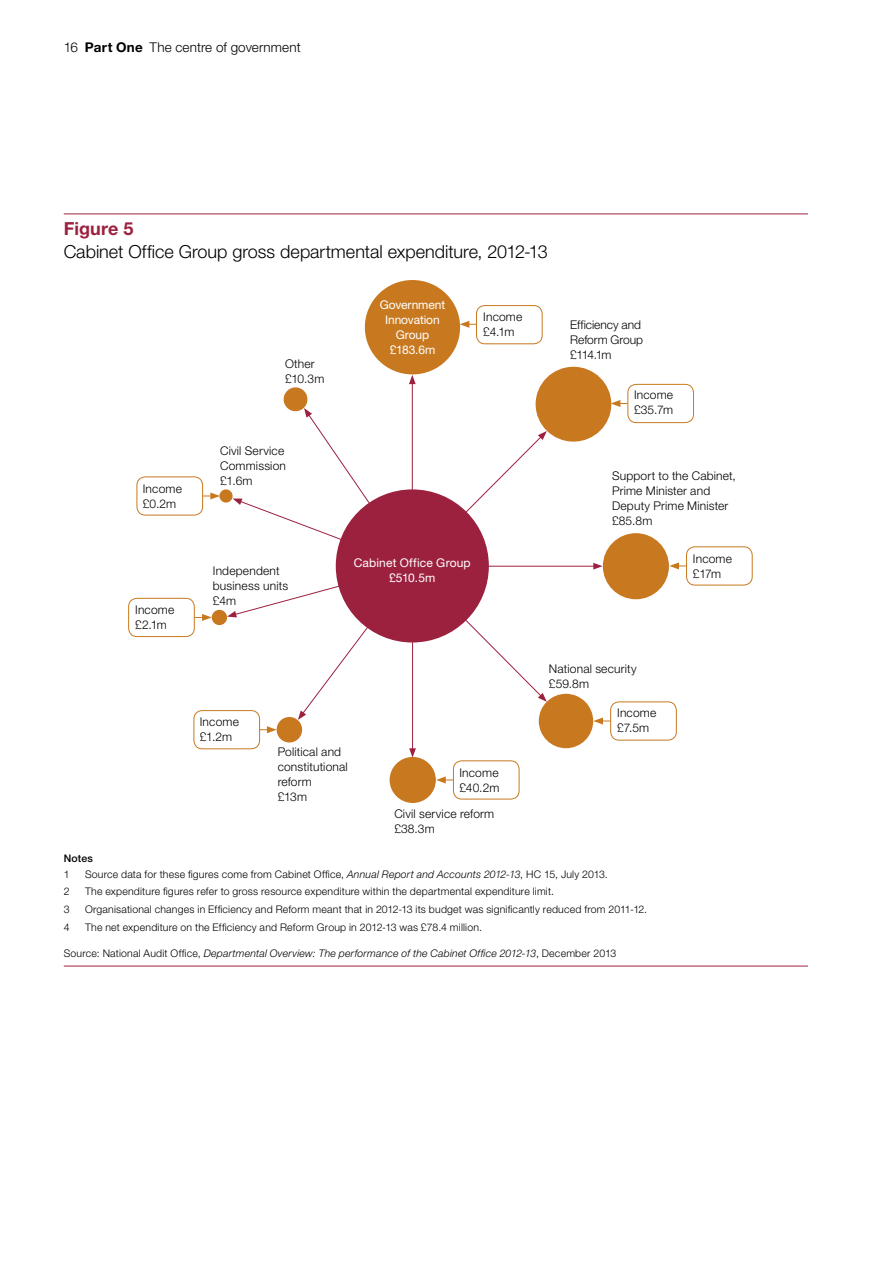
<style>
.page{position:relative;width:893px;height:1263px;background:#fff}
.page>*{position:absolute;margin:0;border:0;box-sizing:border-box;transform-origin:0 0}
.t1{font:300 18px "Helvetica Neue LT Std";color:#000}
.t2{font:700 18px "Helvetica Neue LT Std";letter-spacing:.005em;color:#9c213f}
.t3{font:300 13.5px "Helvetica Neue LT Std";letter-spacing:.01em;color:#000}
.t4{font:300 12px/15px "Helvetica Neue LT Std";letter-spacing:.015em;color:#000}
.t5{font:12px/15px "Helvetica Neue LT Std";color:#fff;text-align:center}
.t6{font:300 12px/15px "Helvetica Neue LT Std";letter-spacing:-.005em;color:#000}
.t7{font:300 10.5px "Helvetica Neue LT Std";letter-spacing:.02em;color:#000}
.t8{font:italic 300 10.5px "Helvetica Neue LT Std";letter-spacing:.02em;color:#000}
.t9{font:500 10.5px "Helvetica Neue LT Std";letter-spacing:.02em;color:#000}
.s1{font-weight:700}
.s2{font-style:italic}
.s3{font-style:normal}
</style>
<div class="page">
<hr style="left:64px;top:214px;width:744px;height:1px;background:#9c213f">
<hr style="left:64px;top:966px;width:744px;height:1px;background:#9c213f">
<div style="left:476px;top:305px;width:67px;height:39px;border:1px solid #c87920;border-radius:9px"></div>
<svg style="left:460px;top:321px;width:17px;height:7px"></svg>
<div style="left:136px;top:476px;width:67px;height:40px;border:1px solid #c87920;border-radius:9px"></div>
<svg style="left:203px;top:492px;width:16px;height:7px"></svg>
<div style="left:128px;top:598px;width:67px;height:39px;border:1px solid #c87920;border-radius:9px"></div>
<svg style="left:195px;top:614px;width:17px;height:7px"></svg>
<div style="left:193px;top:710px;width:67px;height:39px;border:1px solid #c87920;border-radius:9px"></div>
<svg style="left:260px;top:726px;width:17px;height:7px"></svg>
<svg style="left:669px;top:562px;width:17px;height:7px"></svg>
<div style="left:686px;top:546px;width:67px;height:39px;border:1px solid #c87920;border-radius:9px"></div>
<svg style="left:611px;top:400px;width:16px;height:7px"></svg>
<div style="left:627px;top:384px;width:67px;height:39px;border:1px solid #c87920;border-radius:9px"></div>
<svg style="left:593px;top:717px;width:17px;height:7px"></svg>
<div style="left:610px;top:701px;width:67px;height:39px;border:1px solid #c87920;border-radius:9px"></div>
<svg style="left:436px;top:776px;width:17px;height:7px"></svg>
<div style="left:453px;top:760px;width:67px;height:39px;border:1px solid #c87920;border-radius:9px"></div>
<hr style="left:412px;top:382px;width:1px;height:184px;background:#9c213f">
<svg style="left:409px;top:375px;width:7px;height:9px"></svg>
<div style="left:603px;top:533px;width:66px;height:66px;background:#c87920;border-radius:50%"></div>
<div style="left:539px;top:694px;width:54px;height:54px;background:#c87920;border-radius:50%"></div>
<div style="left:277px;top:717px;width:25px;height:25px;background:#c87920;border-radius:50%"></div>
<div style="left:284px;top:387px;width:23px;height:24px;background:#c87920;border-radius:50%"></div>
<div style="left:219px;top:489px;width:14px;height:14px;background:#c87920;border-radius:50%"></div>
<div style="left:212px;top:610px;width:15px;height:15px;background:#c87920;border-radius:50%"></div>
<div style="left:536px;top:367px;width:75px;height:75px;background:#c87920;border-radius:50%"></div>
<div style="left:390px;top:757px;width:46px;height:46px;background:#c87920;border-radius:50%"></div>
<div style="left:365px;top:280px;width:95px;height:94px;background:#c87920;border-radius:50%"></div>
<hr style="left:413px;top:566px;width:183px;height:1px;background:#9c213f">
<svg style="left:593px;top:563px;width:10px;height:6px"></svg>
<hr style="left:412px;top:567px;width:1px;height:184px;background:#9c213f">
<svg style="left:409px;top:748px;width:7px;height:9px"></svg>
<svg style="left:227px;top:408px;width:320px;height:312px"></svg>
<div style="left:336px;top:490px;width:152px;height:152px;background:#9c213f;border-radius:50%"></div>
<p class="t3" style="left:64px;top:39px;width:238px">16 <span class="s1">Part One</span> The centre of government</p>
<h1 class="t2" style="left:64px;top:218px;width:71px">Figure 5</h1>
<h1 class="t1" style="left:64px;top:241px;width:485px">Cabinet Office Group gross departmental expenditure, 2012-13</h1>
<p class="t4" style="left:143px;top:481px;width:41px">Income £0.2m</p>
<p class="t4" style="left:135px;top:602px;width:41px">Income £2.1m</p>
<p class="t4" style="left:285px;top:356px;width:41px">Other £10.3m</p>
<p class="t4" style="left:220px;top:443px;width:67px">Civil Service<br>Commission £1.6m</p>
<p class="t4" style="left:213px;top:563px;width:77px">Independent business units £4m</p>
<p class="t5" style="left:380px;top:297px;width:67px">Government<br>Innovation<br>Group £183.6m</p>
<p class="t4" style="left:483px;top:309px;width:41px">Income £4.1m</p>
<p class="t5" style="left:354px;top:555px;width:118px">Cabinet Office Group £510.5m</p>
<p class="t6" style="left:570px;top:317px;width:74px">Efficiency and<br>Reform Group £114.1m</p>
<p class="t4" style="left:634px;top:387px;width:41px">Income £35.7m</p>
<p class="t4" style="left:612px;top:468px;width:125px">Support to the Cabinet,<br>Prime Minister and<br>Deputy Prime Minister £85.8m</p>
<p class="t4" style="left:693px;top:551px;width:41px">Income £17m</p>
<p class="t4" style="left:200px;top:714px;width:41px">Income £1.2m</p>
<p class="t4" style="left:278px;top:744px;width:72px">Political and constitutional reform<br>£13m</p>
<p class="t4" style="left:459px;top:765px;width:41px">Income £40.2m</p>
<p class="t4" style="left:394px;top:805px;width:101px">Civil service reform £38.3m</p>
<p class="t4" style="left:549px;top:661px;width:89px">National security £59.8m</p>
<p class="t4" style="left:617px;top:705px;width:41px">Income £7.5m</p>
<p class="t9" style="left:64px;top:852px;width:31px">Notes</p>
<p class="t7" style="left:64px;top:867px;width:7px">1</p>
<p class="t7" style="left:85px;top:867px;width:524px">Source data for these figures come from Cabinet Office, <span class="s2">Annual Report and Accounts 2012-13</span>, HC 15, July 2013.</p>
<p class="t7" style="left:64px;top:885px;width:7px">2</p>
<p class="t7" style="left:85px;top:885px;width:470px">The expenditure figures refer to gross resource expenditure within the departmental expenditure limit.</p>
<p class="t7" style="left:64px;top:903px;width:7px">3</p>
<p class="t7" style="left:85px;top:903px;width:564px">Organisational changes in Efficiency and Reform meant that in 2012-13 its budget was significantly reduced from 2011-12.</p>
<p class="t7" style="left:64px;top:921px;width:7px">4</p>
<p class="t7" style="left:85px;top:921px;width:398px">The net expenditure on the Efficiency and Reform Group in 2012-13 was £78.4 million.</p>
<p class="t8" style="left:64px;top:947px;width:554px"><span class="s3">Source: National Audit Office,</span> Departmental Overview: The performance of the Cabinet Office 2012-13<span class="s3">, December 2013</span></p>
</div>
